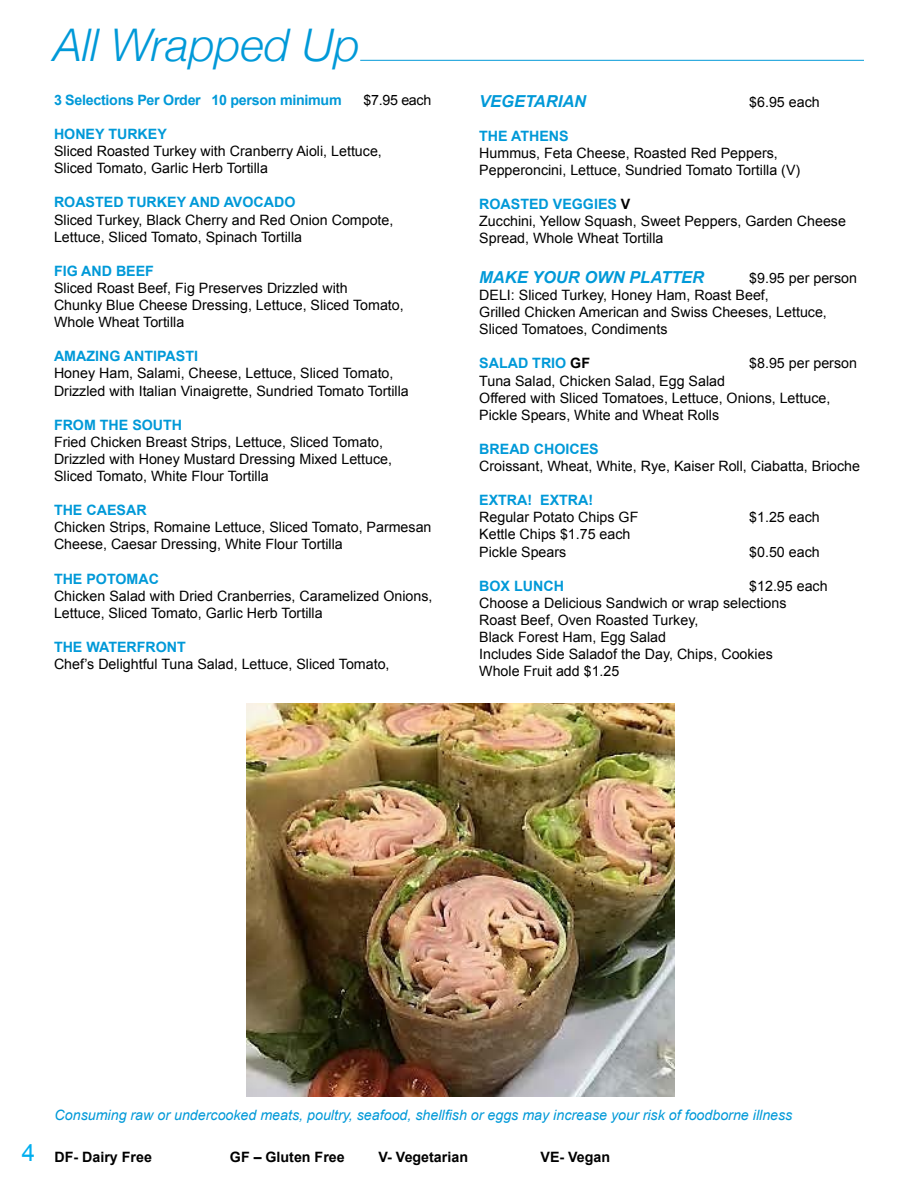
<style>
.page{position:relative;width:918px;height:1188px;background:#fff}
.page>*{position:absolute;margin:0;border:0;box-sizing:border-box;transform-origin:0 0}
.t1{font:italic 300 45px "Helvetica Neue";color:#0099d8}
.t2{font:24px "Arial";color:#00aeef}
.t3{font:italic 700 16.5px "Arial";color:#0099d8}
.t4{font:14.25px/17.1px "Arial";color:#000}
.t5{font:700 14.25px "Arial";color:#0099d8}
.t6{font:italic 14.25px "Arial";color:#0099d8}
.t7{font:700 14.25px "Arial";color:#000}
.t8{font:700 14.25px "Arial";letter-spacing:-.02em;color:#0099d8}
.s1{font-weight:700;color:#0099d8}
.s2{font-weight:700}
.s3{color:#000}
</style>
<div class="page">
<img style="left:246px;top:703px;width:428px;height:393px">
<hr style="left:360px;top:60px;width:504px;height:1px;background:#0099d8">
<h1 class="t1" style="left:54px;top:9px;width:307px">All Wrapped Up</h1>
<p class="t8" style="left:54px;top:90px;width:289px">3 Selections Per Order 10 person minimum</p>
<p class="t4" style="left:363px;top:91px;width:69px">$7.95 each</p>
<p class="t5" style="left:54px;top:125px;width:114px">HONEY TURKEY</p>
<p class="t4" style="left:54px;top:143px;width:329px">Sliced Roasted Turkey with Cranberry Aioli, Lettuce,<br>Sliced Tomato, Garlic Herb Tortilla</p>
<p class="t5" style="left:54px;top:193px;width:243px">ROASTED TURKEY AND AVOCADO</p>
<p class="t4" style="left:54px;top:211px;width:341px">Sliced Turkey, Black Cherry and Red Onion Compote,<br>Lettuce, Sliced Tomato, Spinach Tortilla</p>
<p class="t5" style="left:54px;top:261px;width:102px">FIG AND BEEF</p>
<p class="t4" style="left:54px;top:280px;width:351px">Sliced Roast Beef, Fig Preserves Drizzled with<br>Chunky Blue Cheese Dressing, Lettuce, Sliced Tomato,<br>Whole Wheat Tortilla</p>
<p class="t5" style="left:54px;top:347px;width:146px">AMAZING ANTIPASTI</p>
<p class="t4" style="left:54px;top:365px;width:356px">Honey Ham, Salami, Cheese, Lettuce, Sliced Tomato,<br>Drizzled with Italian Vinaigrette, Sundried Tomato Tortilla</p>
<p class="t5" style="left:54px;top:415px;width:130px">FROM THE SOUTH</p>
<p class="t4" style="left:54px;top:433px;width:340px">Fried Chicken Breast Strips, Lettuce, Sliced Tomato,<br>Drizzled with Honey Mustard Dressing Mixed Lettuce,<br>Sliced Tomato, White Flour Tortilla</p>
<p class="t5" style="left:54px;top:501px;width:94px">THE CAESAR</p>
<p class="t4" style="left:54px;top:519px;width:379px">Chicken Strips, Romaine Lettuce, Sliced Tomato, Parmesan<br>Cheese, Caesar Dressing, White Flour Tortilla</p>
<p class="t5" style="left:54px;top:569px;width:107px">THE POTOMAC</p>
<p class="t4" style="left:54px;top:587px;width:380px">Chicken Salad with Dried Cranberries, Caramelized Onions,<br>Lettuce, Sliced Tomato, Garlic Herb Tortilla</p>
<p class="t5" style="left:54px;top:638px;width:133px">THE WATERFRONT</p>
<p class="t4" style="left:54px;top:656px;width:337px">Chef’s Delightful Tuna Salad, Lettuce, Sliced Tomato,</p>
<p class="t3" style="left:479px;top:90px;width:108px">VEGETARIAN</p>
<p class="t4" style="left:749px;top:93px;width:72px">$6.95 each</p>
<p class="t5" style="left:479px;top:126px;width:91px">THE ATHENS</p>
<p class="t4" style="left:479px;top:144px;width:323px">Hummus, Feta Cheese, Roasted Red Peppers,<br>Pepperoncini, Lettuce, Sundried Tomato Tortilla (V)</p>
<p class="t4" style="left:479px;top:196px;width:368px"><span class="s1">ROASTED VEGGIES</span> <span class="s2">V<br></span>Zucchini, Yellow Squash, Sweet Peppers, Garden Cheese<br>Spread, Whole Wheat Tortilla</p>
<p class="t3" style="left:479px;top:266px;width:226px">MAKE YOUR OWN PLATTER</p>
<p class="t4" style="left:479px;top:270px;width:379px;text-indent:270px">$9.95 per person DELI: Sliced Turkey, Honey Ham, Roast Beef,<br>Grilled Chicken American and Swiss Cheeses, Lettuce, Sliced Tomatoes, Condiments</p>
<p class="t5" style="left:479px;top:354px;width:112px">SALAD TRIO <span class="s3">GF</span></p>
<p class="t4" style="left:749px;top:355px;width:109px">$8.95 per person</p>
<p class="t4" style="left:479px;top:372px;width:353px">Tuna Salad, Chicken Salad, Egg Salad<br>Offered with Sliced Tomatoes, Lettuce, Onions, Lettuce,<br>Pickle Spears, White and Wheat Rolls</p>
<p class="t5" style="left:479px;top:439px;width:121px">BREAD CHOICES</p>
<p class="t4" style="left:479px;top:458px;width:382px">Croissant, Wheat, White, Rye, Kaiser Roll, Ciabatta, Brioche</p>
<p class="t5" style="left:479px;top:491px;width:116px">EXTRA! EXTRA!</p>
<p class="t4" style="left:479px;top:509px;width:161px">Regular Potato Chips GF</p>
<p class="t4" style="left:749px;top:509px;width:72px">$1.25 each</p>
<p class="t4" style="left:479px;top:526px;width:153px">Kettle Chips $1.75 each<br>Pickle Spears</p>
<p class="t4" style="left:749px;top:543px;width:72px">$0.50 each</p>
<p class="t4" style="left:479px;top:577px;width:350px;text-indent:270px">$12.95 each<br>Choose a Delicious Sandwich or wrap selections<br>Roast Beef, Oven Roasted Turkey,<br>Black Forest Ham, Egg Salad<br>Includes Side Saladof the Day, Chips, Cookies<br>Whole Fruit add $1.25</p>
<p class="t5" style="left:479px;top:576px;width:86px">BOX LUNCH</p>
<h2 class="t2" style="left:22px;top:1137px;width:15px">4</h2>
<p class="t6" style="left:55px;top:1106px;width:739px">Consuming raw or undercooked meats, poultry, seafood, shellfish or eggs may increase your risk of foodborne illness</p>
<p class="t7" style="left:55px;top:1147px;width:99px">DF- Dairy Free</p>
<p class="t7" style="left:230px;top:1147px;width:116px">GF – Gluten Free</p>
<p class="t7" style="left:379px;top:1147px;width:91px">V- Vegetarian</p>
<p class="t7" style="left:541px;top:1147px;width:71px">VE- Vegan</p>
</div>
